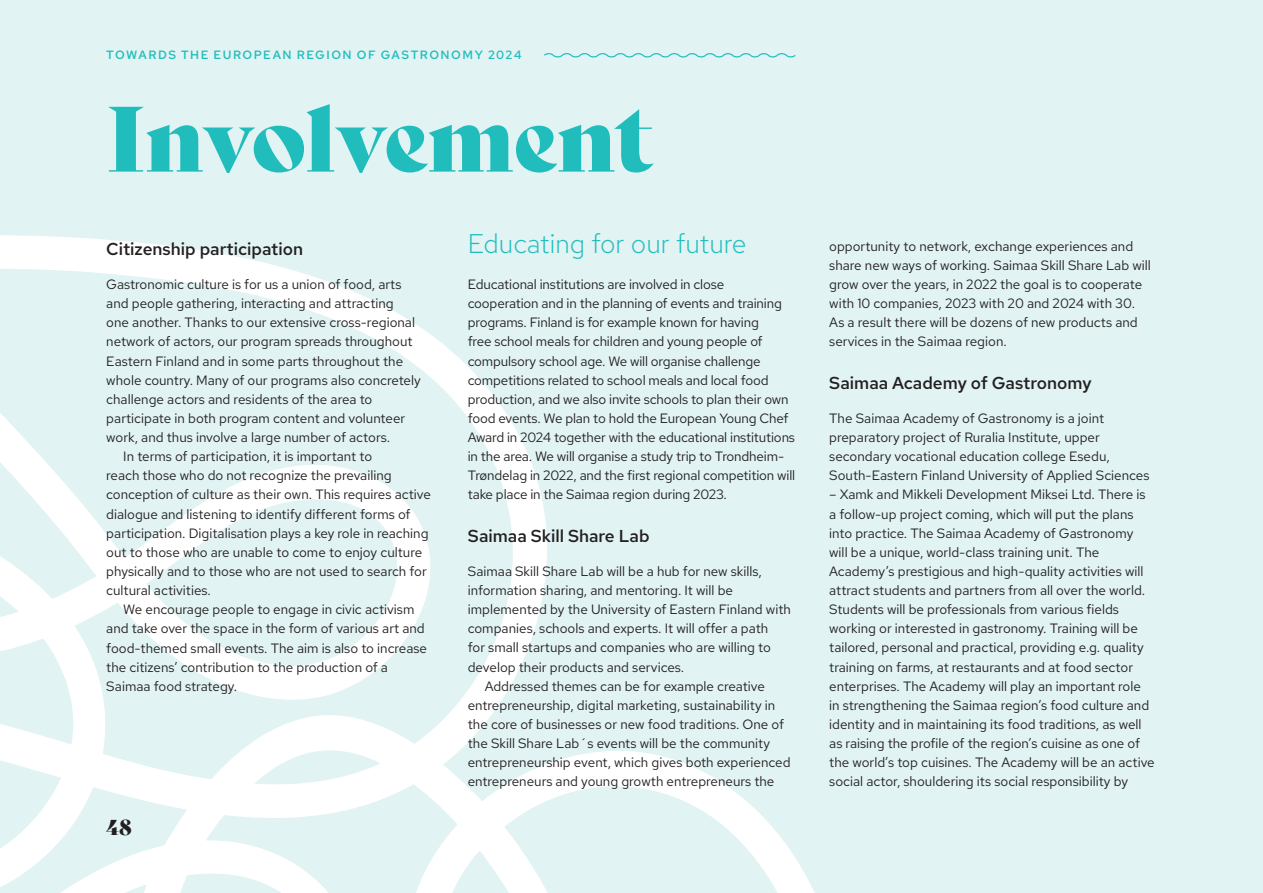
<style>
.page{position:relative;width:1263px;height:893px;background:#e1f3f3}
.page>*{position:absolute;margin:0;border:0;box-sizing:border-box;transform-origin:0 0}
.t1{font:90px "Bely Display";letter-spacing:-.02em;color:#21bdbd}
.t2{font:300 27px "Red Hat Text";color:#21bdbd}
.t3{font:21px "Bely Display";color:#231f20}
.t4{font:600 17.25px "Red Hat Text";color:#231f20}
.t5{font:13.5px/19.2px "Red Hat Text";color:#231f20}
.t6{font:500 12px "Red Hat Text";letter-spacing:.125em;color:#21bdbd}
</style>
<div class="page">
<svg style="left:0;top:235px;width:815px;height:658px"></svg>
<svg style="left:544px;top:53px;width:252px;height:5px"></svg>
<p class="t6" style="left:106px;top:47px;width:417px">TOWARDS THE EUROPEAN REGION OF GASTRONOMY 2024</p>
<h1 class="t1" style="left:106px;top:66px;width:548px">Involvement</h1>
<p class="t4" style="left:106px;top:238px;width:198px">Citizenship participation</p>
<p class="t5" style="left:106px;top:274px;width:297px">Gastronomic culture is for us a union of food, arts</p>
<p class="t5" style="left:106px;top:294px;width:289px">and people gathering, interacting and attracting</p>
<p class="t5" style="left:106px;top:313px;width:310px">one another. Thanks to our extensive cross-regional</p>
<p class="t5" style="left:106px;top:332px;width:308px">network of actors, our program spreads throughout</p>
<p class="t5" style="left:106px;top:351px;width:298px">Eastern Finland and in some parts throughout the</p>
<p class="t5" style="left:106px;top:370px;width:316px">whole country. Many of our programs also concretely</p>
<p class="t5" style="left:106px;top:389px;width:268px">challenge actors and residents of the area to</p>
<p class="t5" style="left:106px;top:408px;width:301px">participate in both program content and volunteer</p>
<p class="t5" style="left:106px;top:427px;width:283px">work, and thus involve a large number of actors.</p>
<p class="t5" style="left:123px;top:447px;width:250px">In terms of participation, it is important to</p>
<p class="t5" style="left:106px;top:466px;width:287px">reach those who do not recognize the prevailing</p>
<p class="t5" style="left:106px;top:485px;width:326px">conception of culture as their own. This requires active</p>
<p class="t5" style="left:106px;top:504px;width:306px">dialogue and listening to identify different forms of</p>
<p class="t5" style="left:106px;top:523px;width:324px">participation. Digitalisation plays a key role in reaching</p>
<p class="t5" style="left:106px;top:542px;width:317px">out to those who are unable to come to enjoy culture</p>
<p class="t5" style="left:106px;top:561px;width:322px">physically and to those who are not used to search for</p>
<p class="t5" style="left:106px;top:581px;width:104px">cultural activities.</p>
<p class="t5" style="left:123px;top:600px;width:293px">We encourage people to engage in civic activism</p>
<p class="t5" style="left:106px;top:619px;width:320px">and take over the space in the form of various art and</p>
<p class="t5" style="left:106px;top:638px;width:322px">food-themed small events. The aim is also to increase</p>
<p class="t5" style="left:106px;top:657px;width:283px">the citizens’ contribution to the production of a</p>
<p class="t5" style="left:106px;top:676px;width:130px">Saimaa food strategy.</p>
<h3 class="t3" style="left:106px;top:810px;width:27px">48</h3>
<h2 class="t2" style="left:468px;top:226px;width:280px">Educating for our future</h2>
<p class="t5" style="left:468px;top:274px;width:329px">Educational institutions are involved in close cooperation and in the planning of events and training programs. Finland is for example known for having<br>free school meals for children and young people of compulsory school age. We will organise challenge competitions related to school meals and local food production, and we also invite schools to plan their own food events. We plan to hold the European Young Chef Award in 2024 together with the educational institutions in the area. We will organise a study trip to Trondheim-Trøndelag in 2022, and the first regional competition will take place in the Saimaa region during 2023.</p>
<p class="t4" style="left:468px;top:524px;width:183px">Saimaa Skill Share Lab</p>
<p class="t5" style="left:468px;top:561px;width:296px">Saimaa Skill Share Lab will be a hub for new skills,</p>
<p class="t5" style="left:468px;top:580px;width:267px">information sharing, and mentoring. It will be</p>
<p class="t5" style="left:468px;top:600px;width:325px">implemented by the University of Eastern Finland with</p>
<p class="t5" style="left:468px;top:619px;width:302px">companies, schools and experts. It will offer a path</p>
<p class="t5" style="left:468px;top:638px;width:305px">for small startups and companies who are willing to</p>
<p class="t5" style="left:468px;top:657px;width:216px">develop their products and services.</p>
<p class="t5" style="left:485px;top:676px;width:282px">Addressed themes can be for example creative</p>
<p class="t5" style="left:468px;top:695px;width:309px">entrepreneurship, digital marketing, sustainability in</p>
<p class="t5" style="left:468px;top:714px;width:318px">the core of businesses or new food traditions. One of</p>
<p class="t5" style="left:468px;top:733px;width:304px">the Skill Share Lab´s events will be the community</p>
<p class="t5" style="left:468px;top:753px;width:324px">entrepreneurship event, which gives both experienced</p>
<p class="t5" style="left:468px;top:772px;width:308px">entrepreneurs and young growth entrepreneurs the</p>
<p class="t5" style="left:829px;top:236px;width:323px">opportunity to network, exchange experiences and share new ways of working. Saimaa Skill Share Lab will grow over the years, in 2022 the goal is to cooperate with 10 companies, 2023 with 20 and 2024 with 30.<br>As a result there will be dozens of new products and services in the Saimaa region.</p>
<p class="t4" style="left:829px;top:371px;width:264px">Saimaa Academy of Gastronomy</p>
<p class="t5" style="left:829px;top:408px;width:322px">The Saimaa Academy of Gastronomy is a joint preparatory project of Ruralia Institute, upper secondary vocational education college Esedu, South-Eastern Finland University of Applied Sciences</p>
<p class="t5" style="left:829px;top:485px;width:327px">– Xamk and Mikkeli Development Miksei Ltd. There is a follow-up project coming, which will put the plans into practice. The Saimaa Academy of Gastronomy will be a unique, world-class training unit. The Academy’s prestigious and high-quality activities will attract students and partners from all over the world.<br>Students will be professionals from various fields working or interested in gastronomy. Training will be tailored, personal and practical, providing e.g. quality training on farms, at restaurants and at food sector enterprises. The Academy will play an important role<br>in strengthening the Saimaa region’s food culture and identity and in maintaining its food traditions, as well as raising the profile of the region’s cuisine as one of the world’s top cuisines. The Academy will be an active social actor, shouldering its social responsibility by</p>
</div>
